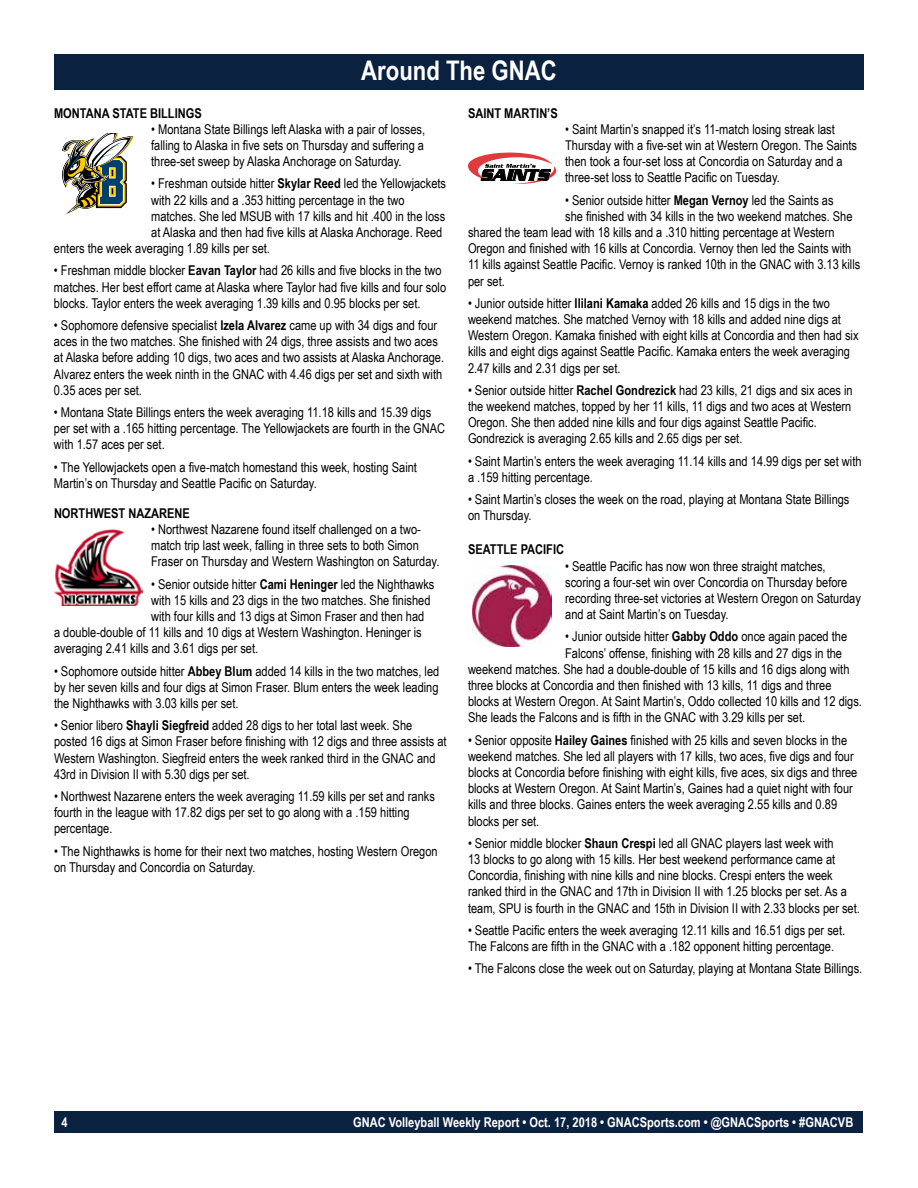
<style>
.page{position:relative;width:918px;height:1188px;background:#fff}
.page>*{position:absolute;margin:0;border:0;box-sizing:border-box;transform-origin:0 0}
.t1{font:700 27px "Arial Narrow";color:#fff}
.t2{font:13.5px/16.2px "Arial Narrow";color:#000}
.t3{font:700 13.5px "Arial Narrow";color:#fff}
.t4{font:700 13.5px "Arial Narrow";color:#000}
.s1{font-weight:700}
</style>
<div class="page">
<div style="left:55px;top:1111px;width:808px;height:22px;background:#0a2240"></div>
<div style="left:54px;top:54px;width:810px;height:36px;background:#0a2240"></div>
<svg style="left:62px;top:133px;width:72px;height:81px"></svg>
<img style="left:54px;top:529px;width:88px;height:76px">
<svg style="left:468px;top:153px;width:88px;height:31px"></svg>
<img style="left:472px;top:565px;width:80px;height:82px">
<h1 class="t1" style="left:361px;top:50px;width:197px">Around The GNAC</h1>
<p class="t4" style="left:54px;top:103px;width:149px">MONTANA STATE BILLINGS</p>
<p class="t2" style="left:151px;top:120px;width:276px;text-align:justify">• Montana State Billings left Alaska with a pair of losses, falling to Alaska in five sets on Thursday and suffering a three-set sweep by Alaska Anchorage on Saturday.</p>
<p class="t2" style="left:151px;top:175px;width:296px">• Freshman outside hitter <span class="s1">Skylar Reed</span> led the Yellowjackets</p>
<p class="t2" style="left:151px;top:191px;width:255px">with 22 kills and a .353 hitting percentage in the two</p>
<p class="t2" style="left:151px;top:207px;width:296px">matches. She led MSUB with 17 kills and hit .400 in the loss</p>
<p class="t2" style="left:151px;top:224px;width:293px">at Alaska and then had five kills at Alaska Anchorage. Reed</p>
<p class="t2" style="left:54px;top:240px;width:217px">enters the week averaging 1.89 kills per set.</p>
<p class="t2" style="left:54px;top:262px;width:394px">• Freshman middle blocker <span class="s1">Eavan Taylor</span> had 26 kills and five blocks in the two matches. Her best effort came at Alaska where Taylor had five kills and four solo blocks. Taylor enters the week averaging 1.39 kills and 0.95 blocks per set.</p>
<p class="t2" style="left:54px;top:317px;width:392px">• Sophomore defensive specialist <span class="s1">Izela Alvarez</span> came up with 34 digs and four aces in the two matches. She finished with 24 digs, three assists and two aces at Alaska before adding 10 digs, two aces and two assists at Alaska Anchorage.<br>Alvarez enters the week ninth in the GNAC with 4.46 digs per set and sixth with 0.35 aces per set.</p>
<p class="t2" style="left:54px;top:404px;width:393px">• Montana State Billings enters the week averaging 11.18 kills and 15.39 digs per set with a .165 hitting percentage. The Yellowjackets are fourth in the GNAC with 1.57 aces per set.</p>
<p class="t2" style="left:54px;top:458px;width:365px">• The Yellowjackets open a five-match homestand this week, hosting Saint<br>Martin’s on Thursday and Seattle Pacific on Saturday.</p>
<p class="t4" style="left:54px;top:503px;width:137px">NORTHWEST NAZARENE</p>
<p class="t2" style="left:151px;top:521px;width:290px">• Northwest Nazarene found itself challenged on a two&shy;match trip last week, falling in three sets to both Simon<br>Fraser on Thursday and Western Washington on Saturday.</p>
<p class="t2" style="left:151px;top:575px;width:285px">• Senior outside hitter <span class="s1">Cami Heninger</span> led the Nighthawks</p>
<p class="t2" style="left:151px;top:591px;width:281px">with 15 kills and 23 digs in the two matches. She finished</p>
<p class="t2" style="left:151px;top:608px;width:275px">with four kills and 13 digs at Simon Fraser and then had</p>
<p class="t2" style="left:54px;top:624px;width:369px">a double-double of 11 kills and 10 digs at Western Washington. Heninger is</p>
<p class="t2" style="left:54px;top:640px;width:206px">averaging 2.41 kills and 3.61 digs per set.</p>
<p class="t2" style="left:54px;top:662px;width:387px;text-align:justify">• Sophomore outside hitter <span class="s1">Abbey Blum</span> added 14 kills in the two matches, led by her seven kills and four digs at Simon Fraser. Blum enters the week leading the Nighthawks with 3.03 kills per set.</p>
<p class="t2" style="left:54px;top:717px;width:394px">• Senior libero <span class="s1">Shayli Siegfreid</span> added 28 digs to her total last week. She posted 16 digs at Simon Fraser before finishing with 12 digs and three assists at Western Washington. Siegfreid enters the week ranked third in the GNAC and 43rd in Division II with 5.30 digs per set.</p>
<p class="t2" style="left:54px;top:788px;width:382px">• Northwest Nazarene enters the week averaging 11.59 kills per set and ranks fourth in the league with 17.82 digs per set to go along with a .159 hitting percentage.</p>
<p class="t2" style="left:54px;top:842px;width:385px">• The Nighthawks is home for their next two matches, hosting Western Oregon on Thursday and Concordia on Saturday.</p>
<p class="t4" style="left:468px;top:103px;width:91px">SAINT MARTIN’S</p>
<p class="t2" style="left:565px;top:120px;width:293px">• Saint Martin’s snapped it’s 11-match losing streak last Thursday with a five-set win at Western Oregon. The Saints then took a four-set loss at Concordia on Saturday and a three-set loss to Seattle Pacific on Tuesday.</p>
<p class="t2" style="left:565px;top:191px;width:270px">• Senior outside hitter <span class="s1">Megan Vernoy</span> led the Saints as</p>
<p class="t2" style="left:565px;top:207px;width:289px">she finished with 34 kills in the two weekend matches. She</p>
<p class="t2" style="left:468px;top:224px;width:368px">shared the team lead with 18 kills and a .310 hitting percentage at Western</p>
<p class="t2" style="left:468px;top:240px;width:385px">Oregon and finished with 16 kills at Concordia. Vernoy then led the Saints with</p>
<p class="t2" style="left:468px;top:256px;width:394px">11 kills against Seattle Pacific. Vernoy is ranked 10th in the GNAC with 3.13 kills</p>
<p class="t2" style="left:468px;top:272px;width:38px">per set.</p>
<p class="t2" style="left:468px;top:294px;width:392px">• Junior outside hitter <span class="s1">Ililani Kamaka</span> added 26 kills and 15 digs in the two weekend matches. She matched Vernoy with 18 kills and added nine digs at Western Oregon. Kamaka finished with eight kills at Concordia and then had six kills and eight digs against Seattle Pacific. Kamaka enters the week averaging 2.47 kills and 2.31 digs per set.</p>
<p class="t2" style="left:468px;top:381px;width:386px">• Senior outside hitter <span class="s1">Rachel Gondrezick</span> had 23 kills, 21 digs and six aces in the weekend matches, topped by her 11 kills, 11 digs and two aces at Western Oregon. She then added nine kills and four digs against Seattle Pacific.<br>Gondrezick is averaging 2.65 kills and 2.65 digs per set.</p>
<p class="t2" style="left:468px;top:452px;width:395px">• Saint Martin’s enters the week averaging 11.14 kills and 14.99 digs per set with a .159 hitting percentage.</p>
<p class="t2" style="left:468px;top:491px;width:383px">• Saint Martin’s closes the week on the road, playing at Montana State Billings on Thursday.</p>
<p class="t4" style="left:468px;top:539px;width:98px">SEATTLE PACIFIC</p>
<p class="t2" style="left:565px;top:557px;width:297px">• Seattle Pacific has now won three straight matches, scoring a four-set win over Concordia on Thursday before recording three-set victories at Western Oregon on Saturday and at Saint Martin’s on Tuesday.</p>
<p class="t2" style="left:565px;top:628px;width:284px">• Junior outside hitter <span class="s1">Gabby Oddo</span> once again paced the</p>
<p class="t2" style="left:565px;top:644px;width:278px">Falcons’ offense, finishing with 28 kills and 27 digs in the</p>
<p class="t2" style="left:468px;top:660px;width:383px">weekend matches. She had a double-double of 15 kills and 16 digs along with</p>
<p class="t2" style="left:468px;top:677px;width:365px">three blocks at Concordia and then finished with 13 kills, 11 digs and three</p>
<p class="t2" style="left:468px;top:693px;width:396px">blocks at Western Oregon. At Saint Martin’s, Oddo collected 10 kills and 12 digs.</p>
<p class="t2" style="left:468px;top:709px;width:339px">She leads the Falcons and is fifth in the GNAC with 3.29 kills per set.</p>
<p class="t2" style="left:468px;top:731px;width:391px">• Senior opposite <span class="s1">Hailey Gaines</span> finished with 25 kills and seven blocks in the weekend matches. She led all players with 17 kills, two aces, five digs and four blocks at Concordia before finishing with eight kills, five aces, six digs and three blocks at Western Oregon. At Saint Martin’s, Gaines had a quiet night with four kills and three blocks. Gaines enters the week averaging 2.55 kills and 0.89 blocks per set.</p>
<p class="t2" style="left:468px;top:834px;width:393px">• Senior middle blocker <span class="s1">Shaun Crespi</span> led all GNAC players last week with<br>13 blocks to go along with 15 kills. Her best weekend performance came at Concordia, finishing with nine kills and nine blocks. Crespi enters the week ranked third in the GNAC and 17th in Division II with 1.25 blocks per set. As a team, SPU is fourth in the GNAC and 15th in Division II with 2.33 blocks per set.</p>
<p class="t2" style="left:468px;top:921px;width:379px">• Seattle Pacific enters the week averaging 12.11 kills and 16.51 digs per set.<br>The Falcons are fifth in the GNAC with a .182 opponent hitting percentage.</p>
<p class="t2" style="left:468px;top:960px;width:396px">• The Falcons close the week out on Saturday, playing at Montana State Billings.</p>
<p class="t3" style="left:61px;top:1112px;width:8px">4</p>
<p class="t3" style="left:353px;top:1112px;width:502px">GNAC Volleyball Weekly Report • Oct. 17, 2018 • GNACSports.com • @GNACSports • #GNACVB</p>
</div>
